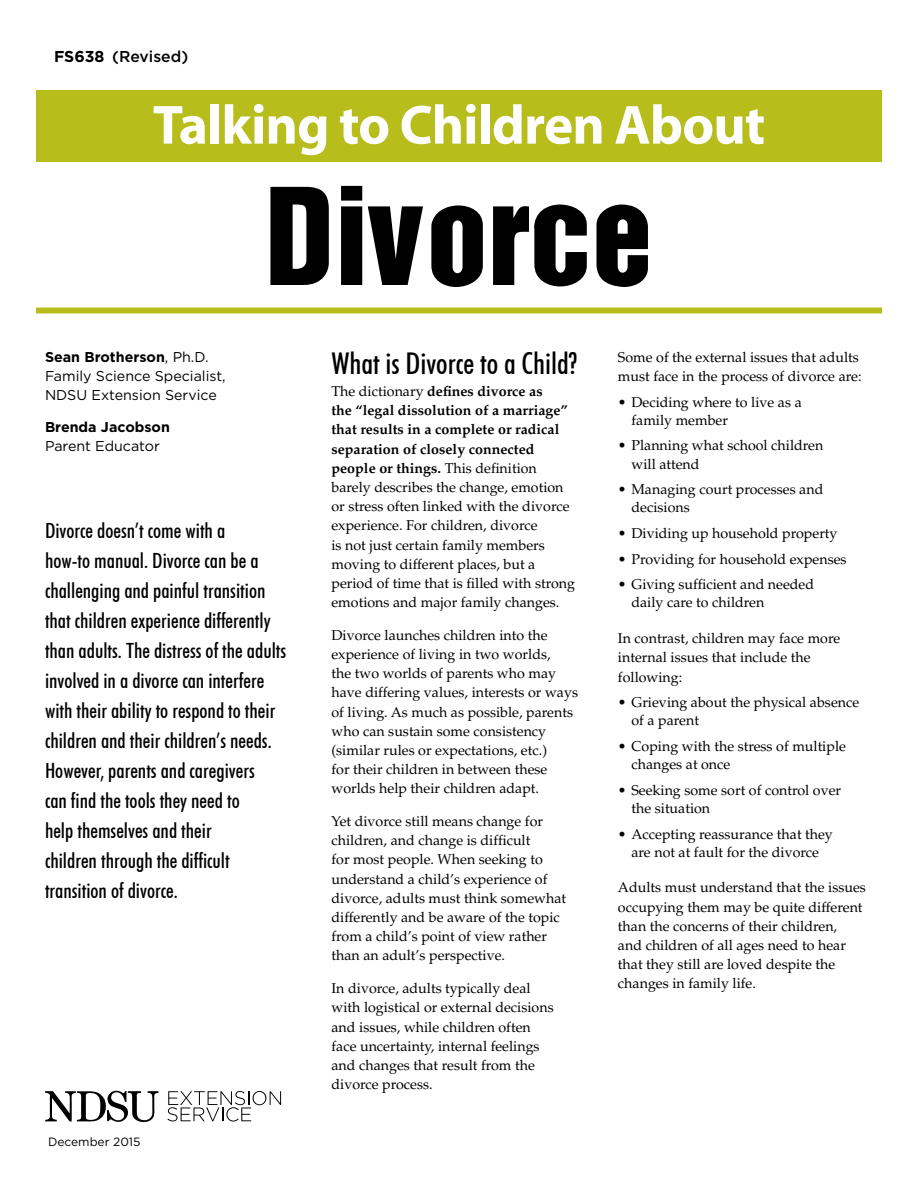
<style>
.page{position:relative;width:918px;height:1188px;background:#fff}
.page>*{position:absolute;margin:0;border:0;box-sizing:border-box;transform-origin:0 0}
.t1{font:600 135px "Helvetica Inserat";color:#000}
.t2{font:55.5px "Myriad Headline";color:#fff}
.t3{font:500 condensed 30px "Futura BT";color:#000}
.t4{font:500 condensed 21px/30px "Futura BT";color:#000}
.t5{font:500 15.75px "Gotham";color:#000}
.t6{font:14.25px/19.2px "Palatino";color:#000}
.t7{font:14.25px/18.8px "Gotham";color:#000}
.t8{font:700 14.25px "Gotham";color:#000}
.t9{font:12px "Gotham";color:#000}
.s1{font-weight:700}
</style>
<div class="page">
<div style="left:36px;top:308px;width:846px;height:6px;background:#b7be1c"></div>
<div style="left:36px;top:90px;width:846px;height:72px;background:#b7be1c"></div>
<svg style="left:45px;top:1090px;width:114px;height:33px"></svg>
<svg style="left:167px;top:1091px;width:114px;height:31px"></svg>
<p class="t5" style="left:54px;top:46px;width:136px"><span class="s1">FS638</span> (Revised)</p>
<h2 class="t2" style="left:153px;top:96px;width:613px">Talking to Children About</h2>
<h1 class="t1" style="left:265px;top:161px;width:390px">Divorce</h1>
<p class="t7" style="left:45px;top:348px;width:182px"><span class="s1">Sean Brotherson</span>, Ph.D.<br>Family Science Specialist,<br>NDSU Extension Service</p>
<p class="t8" style="left:45px;top:418px;width:126px">Brenda Jacobson</p>
<p class="t7" style="left:45px;top:436px;width:116px">Parent Educator</p>
<p class="t4" style="left:45px;top:515px;width:243px">Divorce doesn’t come with a<br>how-to manual. Divorce can be a challenging and painful transition that children experience differently than adults. The distress of the adults involved in a divorce can interfere with their ability to respond to their children and their children’s needs.<br>However, parents and caregivers<br>can find the tools they need to<br>help themselves and their<br>children through the difficult transition of divorce.</p>
<p class="t9" style="left:48px;top:1134px;width:94px">December 2015</p>
<h3 class="t3" style="left:332px;top:345px;width:247px">What is Divorce to a Child?</h3>
<p class="t6" style="left:332px;top:382px;width:245px">The dictionary <span class="s1">defines divorce as<br>the “legal dissolution of a marriage” that results in a complete or radical separation of closely connected people or things.</span> This definition barely describes the change, emotion or stress often linked with the divorce experience. For children, divorce<br>is not just certain family members moving to different places, but a period of time that is filled with strong emotions and major family changes.</p>
<p class="t6" style="left:332px;top:626px;width:248px">Divorce launches children into the experience of living in two worlds,<br>the two worlds of parents who may have differing values, interests or ways of living. As much as possible, parents who can sustain some consistency (similar rules or expectations, etc.)<br>for their children in between these worlds help their children adapt.</p>
<p class="t6" style="left:332px;top:812px;width:236px">Yet divorce still means change for children, and change is difficult<br>for most people. When seeking to understand a child’s experience of divorce, adults must think somewhat differently and be aware of the topic from a child’s point of view rather than an adult’s perspective.</p>
<p class="t6" style="left:332px;top:979px;width:224px">In divorce, adults typically deal with logistical or external decisions and issues, while children often face uncertainty, internal feelings and changes that result from the divorce process.</p>
<p class="t6" style="left:618px;top:348px;width:245px">Some of the external issues that adults must face in the process of divorce are:</p>
<p class="t6" style="left:631px;top:393px;width:172px;line-height:18.1px;text-indent:-13px">• Deciding where to live as a family member</p>
<p class="t6" style="left:631px;top:437px;width:193px;line-height:18.1px;text-indent:-13px">• Planning what school children will attend</p>
<p class="t6" style="left:631px;top:481px;width:193px;line-height:18.1px;text-indent:-13px">• Managing court processes and decisions</p>
<p class="t6" style="left:618px;top:524px;width:221px">• Dividing up household property</p>
<p class="t6" style="left:618px;top:549px;width:230px">• Providing for household expenses</p>
<p class="t6" style="left:631px;top:576px;width:184px;line-height:18.1px;text-indent:-13px">• Giving sufficient and needed daily care to children</p>
<p class="t6" style="left:618px;top:629px;width:224px">In contrast, children may face more internal issues that include the following:</p>
<p class="t6" style="left:631px;top:694px;width:229px;line-height:18.1px;text-indent:-13px">• Grieving about the physical absence of a parent</p>
<p class="t6" style="left:631px;top:737px;width:216px;line-height:18.1px;text-indent:-13px">• Coping with the stress of multiple changes at once</p>
<p class="t6" style="left:631px;top:781px;width:211px;line-height:18.1px;text-indent:-13px">• Seeking some sort of control over the situation</p>
<p class="t6" style="left:618px;top:825px;width:216px;line-height:18.1px;text-align:center">• Accepting reassurance that they are not at fault for the divorce</p>
<p class="t6" style="left:618px;top:878px;width:249px">Adults must understand that the issues occupying them may be quite different than the concerns of their children,<br>and children of all ages need to hear that they still are loved despite the changes in family life.</p>
</div>
